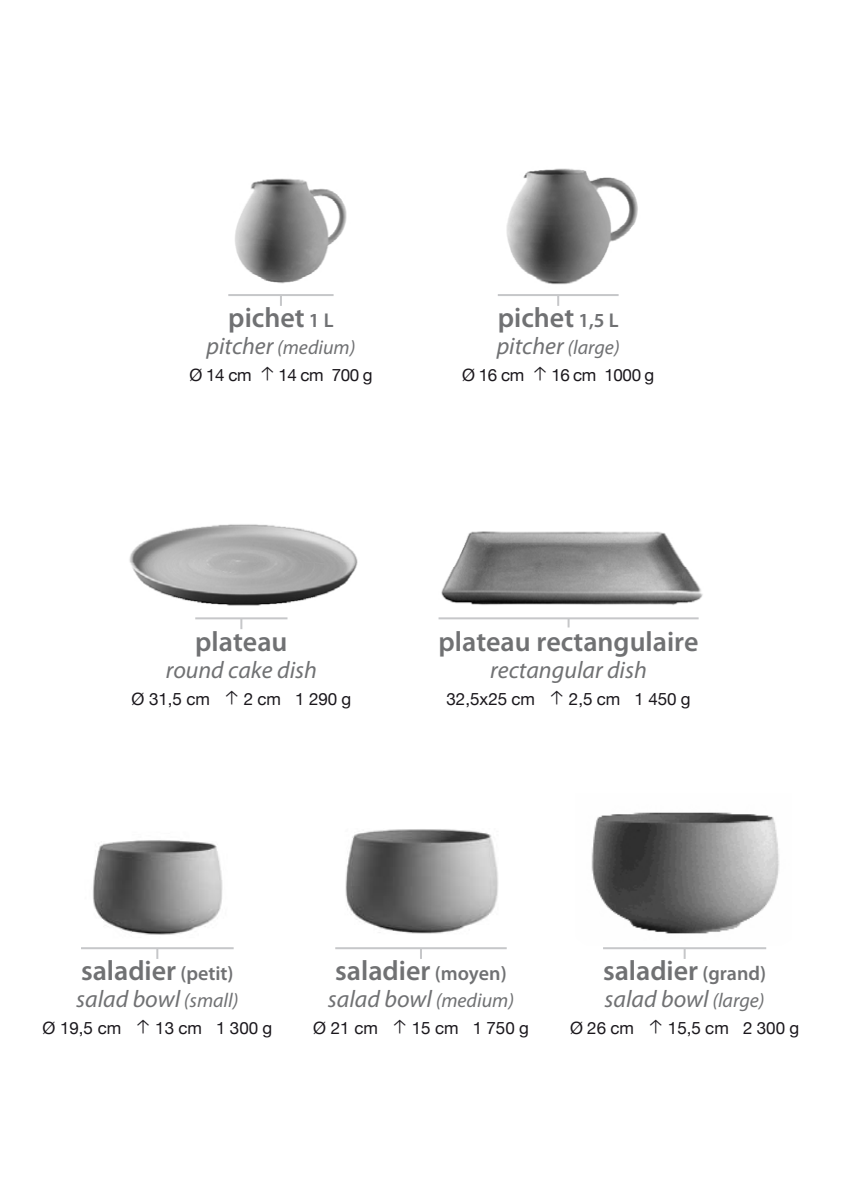
<style>
.page{position:relative;width:842px;height:1191px;background:#fff}
.page>*{position:absolute;margin:0;border:0;box-sizing:border-box;transform-origin:0 0}
.t1{font:600 28px "Myriad Pro";color:#707173}
.t2{font:italic 24px "Myriad Pro";color:#707173}
.t3{font:italic 20px "Myriad Pro";color:#707173}
.t4{font:17px "Helvetica Neue";color:#1a171c}
.s1{font-size:20px}
.s2{font-size:24px}
</style>
<div class="page">
<hr style="left:684px;top:933px;width:2px;height:26px;background:#c6c7c9">
<div style="left:567px;top:774px;width:235px;height:174px;background:#fff;border-radius:36px"></div>
<img style="left:591px;top:812px;width:189px;height:122px">
<hr style="left:603px;top:947px;width:163px;height:2px;background:#c6c7c9">
<hr style="left:156px;top:933px;width:2px;height:26px;background:#c6c7c9">
<div style="left:40px;top:774px;width:235px;height:174px;background:#fff;border-radius:36px"></div>
<img style="left:93px;top:840px;width:130px;height:95px">
<hr style="left:81px;top:947px;width:153px;height:2px;background:#c6c7c9">
<hr style="left:420px;top:933px;width:2px;height:26px;background:#c6c7c9">
<img style="left:345px;top:829px;width:153px;height:114px">
<hr style="left:335px;top:947px;width:172px;height:2px;background:#c6c7c9">
<hr style="left:280px;top:285px;width:2px;height:21px;background:#c6c7c9">
<img style="left:235px;top:178px;width:112px;height:116px">
<hr style="left:228px;top:294px;width:106px;height:2px;background:#c6c7c9">
<hr style="left:557px;top:285px;width:2px;height:21px;background:#c6c7c9">
<img style="left:497px;top:168px;width:141px;height:127px">
<hr style="left:498px;top:294px;width:121px;height:2px;background:#c6c7c9">
<hr style="left:240px;top:608px;width:2px;height:21px;background:#c6c7c9">
<div style="left:124px;top:448px;width:235px;height:170px;background:#fff;border-radius:36px"></div>
<img style="left:129px;top:524px;width:229px;height:82px">
<hr style="left:195px;top:617px;width:92px;height:2px;background:#c6c7c9">
<svg style="left:568px;top:619px;width:2px;height:8px"></svg>
<img style="left:441px;top:531px;width:262px;height:74px">
<hr style="left:438px;top:617px;width:261px;height:2px;background:#c6c7c9">
<h1 class="t1" style="left:228px;top:300px;width:107px">pichet <span class="s1">1 L</span></h1>
<p class="t3" style="left:206px;top:335px;width:151px"><span class="s2">pitcher</span> (medium)</p>
<p class="t4" style="left:189px;top:365px;width:64px">Ø 14 cm</p>
<p class="t4" style="left:279px;top:365px;width:95px">14 cm 700 g</p>
<h1 class="t1" style="left:498px;top:300px;width:122px">pichet <span class="s1">1,5 L</span></h1>
<h2 class="t2" style="left:497px;top:331px;width:124px">pitcher <span class="s1">(large)</span></h2>
<p class="t4" style="left:462px;top:365px;width:64px">Ø 16 cm</p>
<p class="t4" style="left:551px;top:365px;width:104px">16 cm 1000 g</p>
<h1 class="t1" style="left:195px;top:623px;width:94px">plateau</h1>
<h2 class="t2" style="left:166px;top:654px;width:153px">round cake dish</h2>
<p class="t4" style="left:131px;top:688px;width:80px">Ø 31,5 cm</p>
<p class="t4" style="left:244px;top:688px;width:109px">2 cm 1 290 g</p>
<h1 class="t1" style="left:438px;top:623px;width:262px">plateau rectangulaire</h1>
<h2 class="t2" style="left:490px;top:654px;width:158px">rectangular dish</h2>
<p class="t4" style="left:446px;top:688px;width:90px">32,5x25 cm</p>
<p class="t4" style="left:569px;top:688px;width:123px">2,5 cm 1 450 g</p>
<h1 class="t1" style="left:81px;top:953px;width:154px">saladier <span class="s1">(petit)</span></h1>
<h2 class="t2" style="left:76px;top:984px;width:164px">salad bowl <span class="s1">(small)</span></h2>
<p class="t4" style="left:42px;top:1018px;width:81px">Ø 19,5 cm</p>
<p class="t4" style="left:155px;top:1018px;width:119px">13 cm 1 300 g</p>
<h1 class="t1" style="left:335px;top:953px;width:173px">saladier <span class="s1">(moyen)</span></h1>
<h2 class="t2" style="left:328px;top:984px;width:188px">salad bowl <span class="s1">(medium)</span></h2>
<p class="t4" style="left:313px;top:1018px;width:66px">Ø 21 cm</p>
<p class="t4" style="left:412px;top:1018px;width:119px">15 cm 1 750 g</p>
<h1 class="t1" style="left:603px;top:953px;width:165px">saladier <span class="s1">(grand)</span></h1>
<h2 class="t2" style="left:605px;top:984px;width:161px">salad bowl <span class="s1">(large)</span></h2>
<p class="t4" style="left:570px;top:1018px;width:65px">Ø 26 cm</p>
<p class="t4" style="left:668px;top:1018px;width:133px">15,5 cm 2 300 g</p>
</div>
